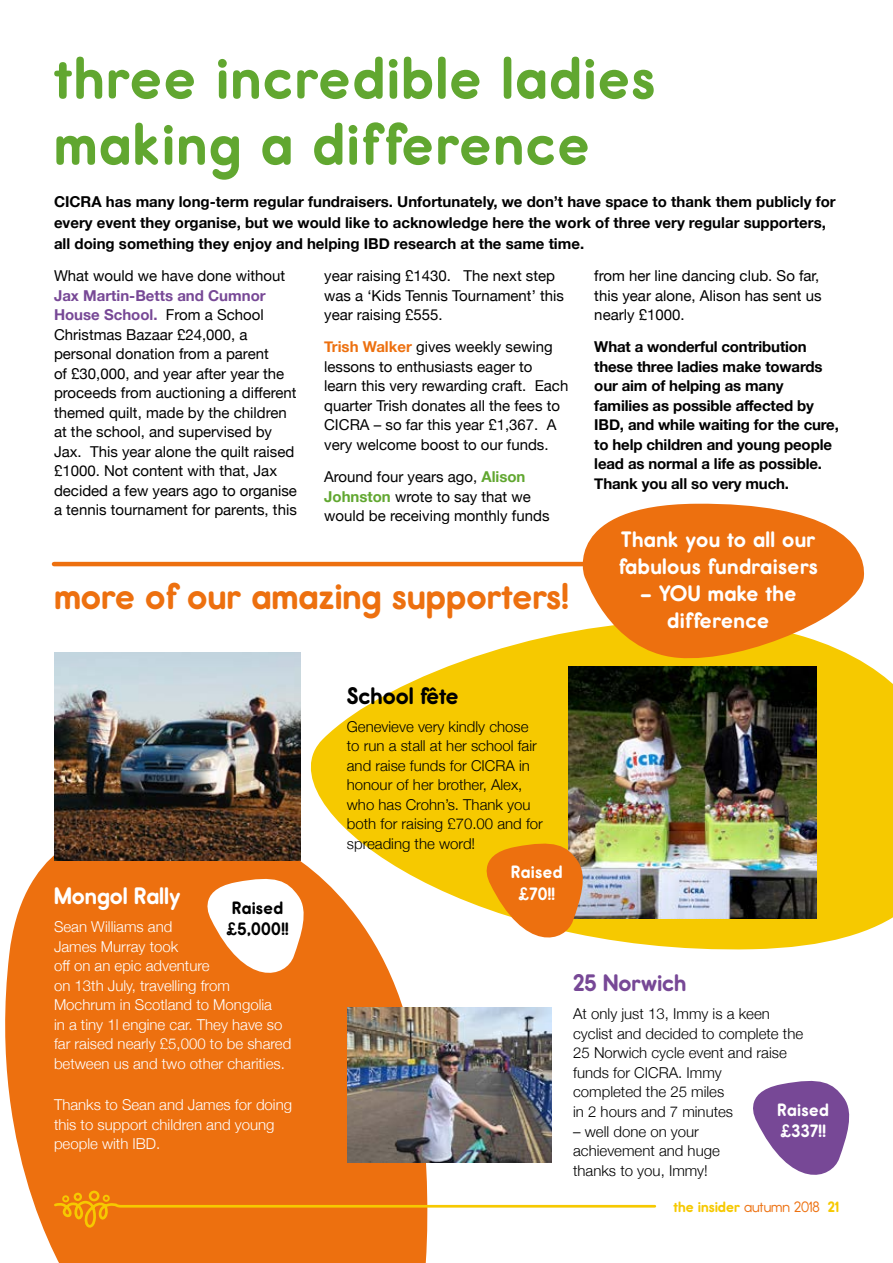
<style>
.page{position:relative;width:893px;height:1263px;background:#fff}
.page>*{position:absolute;margin:0;border:0;box-sizing:border-box;transform-origin:0 0}
.t1{font:700 60px/66px "Report Rg";letter-spacing:.03em;color:#61a730}
.t2{font:700 37.5px "Report Rg";color:#ed700f}
.t3{font:700 24px "Report Rg";color:#fff}
.t4{font:700 24px "Report Rg";color:#000}
.t5{font:700 24px "Report Rg";color:#774896}
.t6{font:700 22.5px/27px "Report Rg";letter-spacing:.02em;color:#fff}
.t7{font:700 18px/21.6px "Report Rg";letter-spacing:.02em;color:#fff}
.t8{font:700 18px/21.6px "Report Rg";letter-spacing:.02em;color:#000;text-align:center}
.t9{font:15px/19.5px "Helvetica Neue";color:#000}
.t10{font:700 15px/19.5px "Helvetica Neue";color:#000}
.t11{font:300 15px/19.5px "Helvetica Neue";color:#000}
.t12{font:300 15px/19.5px "Helvetica Neue";color:#fff}
.t13{font:700 15px "Report Rg";color:#f6c900}
.s1{font-weight:700;color:#774896}
.s2{font-weight:700;color:#ed700f}
.s3{font-weight:700;color:#61a730}
.s4{font-weight:400;color:#ed700f}
</style>
<div class="page">
<svg style="left:5px;top:855px;width:436px;height:408px;background:#ee7b22"></svg>
<svg style="left:260px;top:633px;width:633px;height:323px;fill:#f6c900"></svg>
<div style="left:62px;top:1195px;width:7px;height:7px;border:2px solid #f6c900;border-radius:50%"></div>
<div style="left:74px;top:1193px;width:8px;height:8px;border:2px solid #f6c900;border-radius:50%"></div>
<div style="left:89px;top:1190px;width:10px;height:11px;border:2px solid #f6c900;border-radius:50%"></div>
<div style="left:103px;top:1195px;width:7px;height:7px;border:2px solid #f6c900;border-radius:50%"></div>
<svg style="left:52px;top:1199px;width:605px;height:29px"></svg>
<svg style="left:195px;top:874px;width:114px;height:116px"></svg>
<img style="left:569px;top:667px;width:247px;height:251px">
<img style="left:348px;top:1008px;width:204px;height:155px">
<img style="left:54px;top:652px;width:246px;height:209px">
<hr style="left:54px;top:562px;width:785px;height:4px;background:#ed700f">
<svg style="left:753px;top:1080px;width:97px;height:95px"></svg>
<svg style="left:563px;top:503px;width:304px;height:161px;fill:#ed700f"></svg>
<svg style="left:474px;top:839px;width:114px;height:116px"></svg>
<h1 class="t1" style="left:54px;top:45px;width:603px">three incredible ladies making a difference</h1>
<p class="t10" style="left:54px;top:191px;width:783px;line-height:21px">CICRA has many long-term regular fundraisers. Unfortunately, we don’t have space to thank them publicly for every event they organise, but we would like to acknowledge here the work of three very regular supporters, all doing something they enjoy and helping IBD research at the same time.</p>
<p class="t9" style="left:54px;top:267px;width:233px">What would we have done without</p>
<p class="t9" style="left:54px;top:286px;width:244px"><span class="s1">Jax Martin-Betts and Cumnor<br>House School.</span> From a School<br>Christmas Bazaar £24,000, a personal donation from a parent<br>of £30,000, and year after year the proceeds from auctioning a different themed quilt, made by the children at the school, and supervised by<br>Jax. This year alone the quilt raised £1000. Not content with that, Jax decided a few years ago to organise a tennis tournament for parents, this</p>
<p class="t9" style="left:594px;top:267px;width:229px">from her line dancing club. So far, this year alone, Alison has sent us nearly £1000.</p>
<p class="t10" style="left:594px;top:338px;width:246px">What a wonderful contribution these three ladies make towards our aim of helping as many families as possible affected by<br>IBD, and while waiting for the cure, to help children and young people lead as normal a life as possible.<br>Thank you all so very much.</p>
<p class="t9" style="left:324px;top:267px;width:241px">year raising £1430. The next step was a ‘Kids Tennis Tournament’ this year raising £555.</p>
<p class="t9" style="left:324px;top:338px;width:246px"><span class="s2">Trish Walker</span> gives weekly sewing lessons to enthusiasts eager to learn this very rewarding craft. Each quarter Trish donates all the fees to CICRA – so far this year £1,367. A very welcome boost to our funds.</p>
<p class="t9" style="left:324px;top:468px;width:227px">Around four years ago, <span class="s3">Alison<br>Johnston</span> wrote to say that we would be receiving monthly funds</p>
<h2 class="t2" style="left:54px;top:574px;width:516px">more of our amazing supporters!</h2>
<h3 class="t4" style="left:347px;top:681px;width:113px">School fête</h3>
<p class="t11" style="left:347px;top:715px;width:198px">Genevieve very kindly chose to run a stall at her school fair and raise funds for CICRA in honour of her brother, Alex, who has Crohn’s. Thank you both for raising £70.00 and for spreading the word!</p>
<h3 class="t6" style="left:619px;top:526px;width:200px">Thank you to all our fabulous fundraisers</h3>
<h3 class="t6" style="left:640px;top:580px;width:158px;text-align:center">– YOU make the difference</h3>
<h3 class="t3" style="left:54px;top:882px;width:128px">Mongol Rally</h3>
<p class="t12" style="left:54px;top:916px;width:239px">Sean Williams and<br>James Murray took<br>off on an epic adventure<br>on 13th July, travelling from<br>Mochrum in Scotland to Mongolia<br>in a tiny 1l engine car. They have so far raised nearly £5,000 to be shared between us and two other charities.</p>
<p class="t12" style="left:54px;top:1094px;width:240px">Thanks to Sean and James for doing this to support children and young people with IBD.</p>
<p class="t8" style="left:227px;top:897px;width:64px">Raised £5,000!!</p>
<p class="t7" style="left:511px;top:861px;width:53px;text-align:center">Raised £70!!</p>
<h3 class="t5" style="left:573px;top:969px;width:115px">25 Norwich</h3>
<p class="t11" style="left:573px;top:1003px;width:232px">At only just 13, Immy is a keen cyclist and decided to complete the<br>25 Norwich cycle event and raise funds for CICRA. Immy<br>completed the 25 miles<br>in 2 hours and 7 minutes</p>
<p class="t11" style="left:573px;top:1120px;width:148px">– well done on your achievement and huge thanks to you, Immy!</p>
<p class="t7" style="left:778px;top:1098px;width:53px">Raised £337!!</p>
<p class="t13" style="left:673px;top:1198px;width:167px">the insider <span class="s4">autumn 2018</span> 21</p>
</div>
